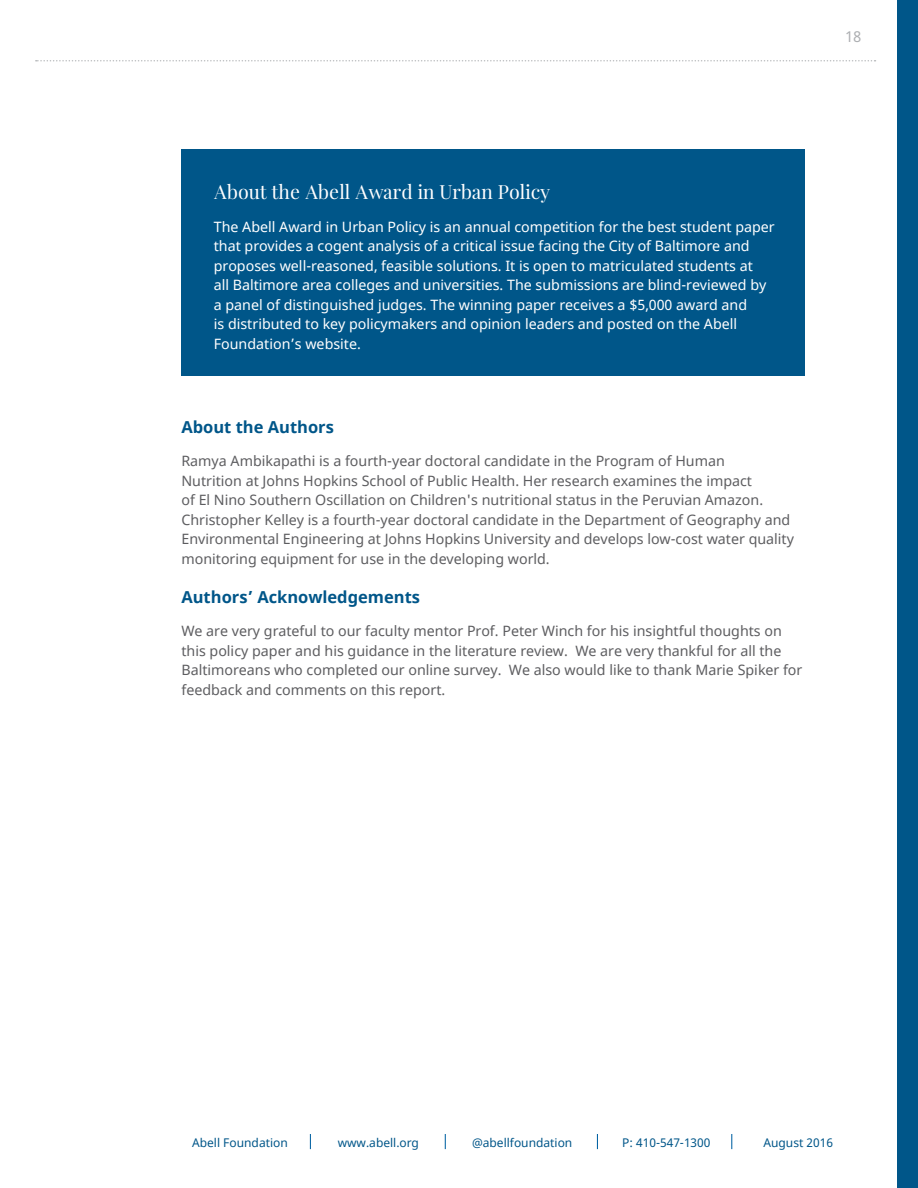
<style>
.page{position:relative;width:918px;height:1188px;background:#fff}
.page>*{position:absolute;margin:0;border:0;box-sizing:border-box;transform-origin:0 0}
.t1{font:19.5px "Playfair Display";color:#fff}
.t2{font:700 16.5px "Noto Sans";color:#005689}
.t3{font:15px "Noto Sans";color:#adafb2}
.t4{font:14.25px/19.5px "Noto Sans";color:#5d5d60}
.t5{font:14.25px/19.5px "Noto Sans";color:#fff}
.t6{font:12px "Noto Sans";color:#005689}
</style>
<div class="page">
<svg style="left:310px;top:1134px;width:1px;height:15px"></svg>
<svg style="left:445px;top:1134px;width:1px;height:15px"></svg>
<svg style="left:597px;top:1134px;width:1px;height:15px"></svg>
<svg style="left:731px;top:1134px;width:1px;height:15px"></svg>
<svg style="left:36px;top:60px;width:840px;height:2px"></svg>
<div style="left:897px;top:0;width:21px;height:1188px;background:#005689"></div>
<div style="left:181px;top:149px;width:624px;height:227px;background:#005689"></div>
<p class="t3" style="left:845px;top:27px;width:18px">18</p>
<h1 class="t1" style="left:214px;top:178px;width:338px">About the Abell Award in Urban Policy</h1>
<p class="t5" style="left:214px;top:217px;width:562px">The Abell Award in Urban Policy is an annual competition for the best student paper that provides a cogent analysis of a critical issue facing the City of Baltimore and proposes well-reasoned, feasible solutions. It is open to matriculated students at<br>all Baltimore area colleges and universities. The submissions are blind-reviewed by a panel of distinguished judges. The winning paper receives a $5,000 award and<br>is distributed to key policymakers and opinion leaders and posted on the Abell Foundation’s website.</p>
<p class="t2" style="left:181px;top:416px;width:154px">About the Authors</p>
<p class="t4" style="left:181px;top:452px;width:614px">Ramya Ambikapathi is a fourth-year doctoral candidate in the Program of Human<br>Nutrition at Johns Hopkins School of Public Health. Her research examines the impact<br>of El Nino Southern Oscillation on Children's nutritional status in the Peruvian Amazon.<br>Christopher Kelley is a fourth-year doctoral candidate in the Department of Geography and Environmental Engineering at Johns Hopkins University and develops low-cost water quality monitoring equipment for use in the developing world.</p>
<p class="t2" style="left:181px;top:586px;width:240px">Authors’ Acknowledgements</p>
<p class="t4" style="left:181px;top:622px;width:623px">We are very grateful to our faculty mentor Prof. Peter Winch for his insightful thoughts on this policy paper and his guidance in the literature review. We are very thankful for all the Baltimoreans who completed our online survey. We also would like to thank Marie Spiker for feedback and comments on this report.</p>
<p class="t6" style="left:192px;top:1134px;width:97px">Abell Foundation</p>
<p class="t6" style="left:338px;top:1134px;width:83px">www.abell.org</p>
<p class="t6" style="left:472px;top:1134px;width:102px">@abellfoundation</p>
<p class="t6" style="left:622px;top:1134px;width:90px">P: 410-547-1300</p>
<p class="t6" style="left:764px;top:1134px;width:71px">August 2016</p>
</div>
